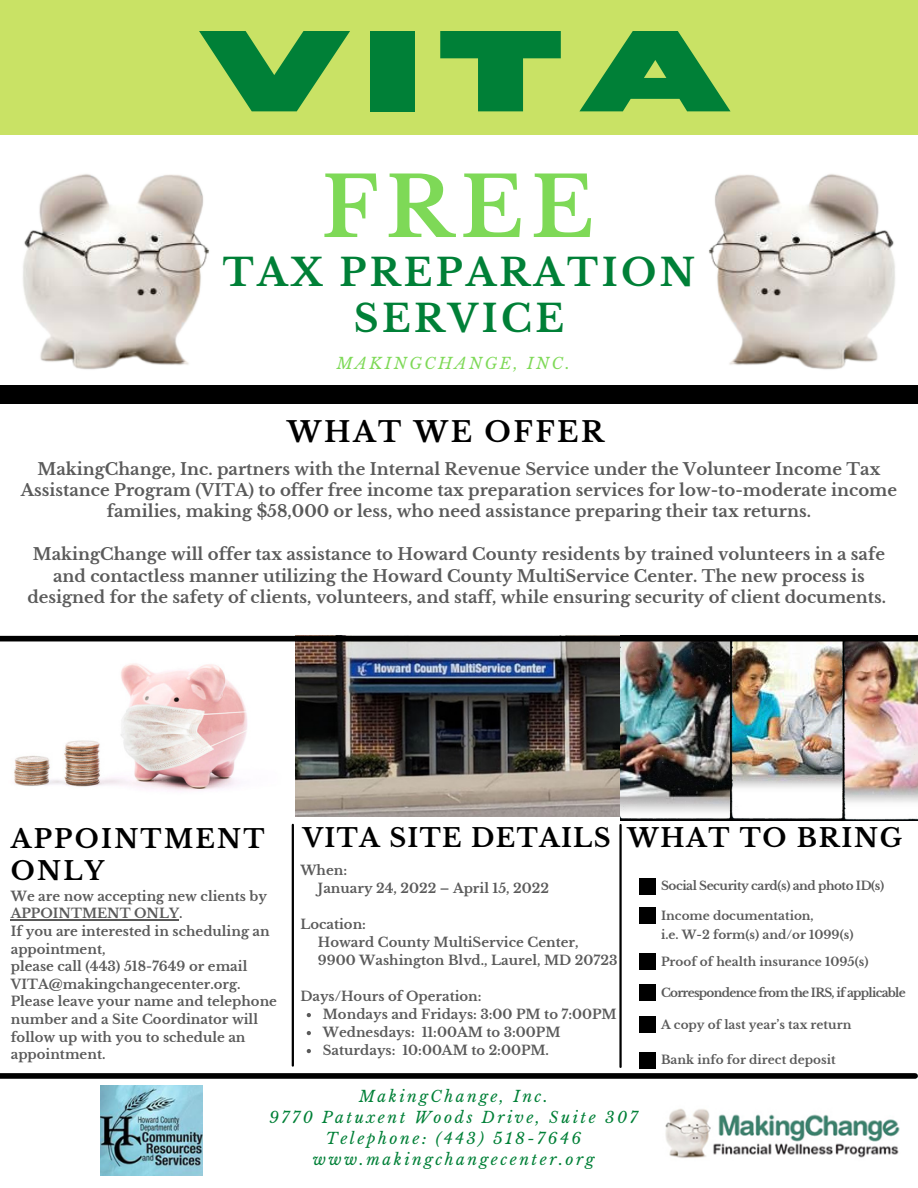
<style>
.page{position:relative;width:918px;height:1188px;background:#fff}
.page>*{position:absolute;margin:0;border:0;box-sizing:border-box;transform-origin:0 0}
.t1{font:900 expanded 112.5px "Bernoru";color:#008037}
.t2{font:700 82.5px "Libre Baskerville";color:#7ed957}
.t3{font:700 37.5px/46.2px "Libre Baskerville";letter-spacing:.09em;color:#008037;text-align:center}
.t4{font:700 28.05px "Libre Baskerville";letter-spacing:.09em;color:#000}
.t5{font:700 25.5px "Libre Baskerville";letter-spacing:.05em;color:#000}
.t6{font:700 25.5px/31.5px "Libre Baskerville";letter-spacing:.09em;color:#000}
.t7{font:700 25.5px "Libre Baskerville";letter-spacing:.07em;color:#000}
.t8{font:700 16.5px/21.3px "Libre Baskerville";color:#000;text-align:center}
.t9{font:italic 15.6px "Libre Baskerville";letter-spacing:.16em;color:#008037}
.t10{font:italic 15.6px "Libre Baskerville";letter-spacing:.16em;color:#7ed957}
.t11{font:700 13.2px/17.7px "Libre Baskerville";color:#000}
.t12{font:700 12px/19px "Libre Baskerville";color:#000}
.t13{font:700 12px "Libre Baskerville";letter-spacing:-.06em;color:#000}
.t14{font:700 12px "Libre Baskerville";letter-spacing:-.035em;color:#000}
</style>
<div class="page">
<div style="left:0;top:0;width:918px;height:135px;background:#c9e265"></div>
<div style="left:0;top:386px;width:918px;height:18px;background:#000"></div>
<img style="left:0;top:641px;width:621px;height:176px">
<div style="left:0;top:1073px;width:915px;height:6px;background:#000"></div>
<img style="left:0;top:174px;width:226px;height:212px">
<img style="left:692px;top:174px;width:226px;height:212px">
<div style="left:639px;top:878px;width:17px;height:17px;background:#000"></div>
<div style="left:639px;top:907px;width:17px;height:17px;background:#000"></div>
<div style="left:639px;top:953px;width:17px;height:17px;background:#000"></div>
<div style="left:639px;top:984px;width:17px;height:17px;background:#000"></div>
<div style="left:639px;top:1016px;width:17px;height:17px;background:#000"></div>
<div style="left:639px;top:1052px;width:17px;height:16px;background:#000"></div>
<img style="left:621px;top:641px;width:297px;height:180px">
<div style="left:0;top:636px;width:918px;height:5px;background:#000"></div>
<img style="left:665px;top:1108px;width:235px;height:50px">
<img style="left:100px;top:1086px;width:103px;height:89px">
<svg style="left:307px;top:1013px;width:4px;height:4px"></svg>
<svg style="left:307px;top:1031px;width:4px;height:4px"></svg>
<svg style="left:307px;top:1049px;width:4px;height:4px"></svg>
<hr style="left:11px;top:919px;width:168px;height:1px;background:#000">
<hr style="left:292px;top:825px;width:2px;height:241px;background:#000">
<hr style="left:619px;top:825px;width:3px;height:242px;background:#000">
<p class="t1" style="left:198px;top:7px;width:536px">VITA</p>
<p class="t2" style="left:322px;top:157px;width:274px">FREE</p>
<p class="t3" style="left:223px;top:249px;width:474px">TAX PREPARATION<br>SERVICE</p>
<p class="t10" style="left:337px;top:354px;width:234px">MAKINGCHANGE, INC.</p>
<p class="t4" style="left:287px;top:415px;width:318px">WHAT WE OFFER</p>
<p class="t8" style="left:21px;top:458px;width:878px">MakingChange, Inc. partners with the Internal Revenue Service under the Volunteer Income Tax<br>Assistance Program (VITA) to offer free income tax preparation services for low-to-moderate income families, making $58,000 or less, who need assistance preparing their tax returns.</p>
<p class="t8" style="left:27px;top:544px;width:860px">MakingChange will offer tax assistance to Howard County residents by trained volunteers in a safe and contactless manner utilizing the Howard County MultiService Center. The new process is designed for the safety of clients, volunteers, and staff, while ensuring security of client documents.</p>
<p class="t6" style="left:11px;top:824px;width:255px">APPOINTMENT<br>ONLY</p>
<p class="t11" style="left:11px;top:887px;width:268px">We are now accepting new clients by<br>APPOINTMENT ONLY.<br>If you are interested in scheduling an appointment,<br>please call (443) 518-7649 or email<br>VITA@makingchangecenter.org.<br>Please leave your name and telephone number and a Site Coordinator will follow up with you to schedule an appointment.</p>
<p class="t5" style="left:303px;top:822px;width:309px">VITA SITE DETAILS</p>
<p class="t11" style="left:318px;top:862px;width:233px;text-indent:-18px">When:<br>January 24, 2022 – April 15, 2022</p>
<p class="t11" style="left:318px;top:916px;width:301px;text-indent:-18px">Location:<br>Howard County MultiService Center,<br>9900 Washington Blvd., Laurel, MD 20723</p>
<p class="t11" style="left:300px;top:988px;width:183px">Days/Hours of Operation:</p>
<p class="t11" style="left:323px;top:1006px;width:295px">Mondays and Fridays: 3:00 PM to 7:00PM<br>Wednesdays: 11:00AM to 3:00PM<br>Saturdays: 10:00AM to 2:00PM.</p>
<p class="t7" style="left:627px;top:822px;width:276px">WHAT TO BRING</p>
<p class="t14" style="left:661px;top:879px;width:225px">Social Security card(s) and photo ID(s)</p>
<p class="t12" style="left:661px;top:906px;width:194px">Income documentation,<br>i.e. W-2 form(s) and/or 1099(s)</p>
<p class="t12" style="left:661px;top:952px;width:209px">Proof of health insurance 1095(s)</p>
<p class="t13" style="left:661px;top:985px;width:246px">Correspondence from the IRS, if applicable</p>
<p class="t12" style="left:661px;top:1015px;width:192px">A copy of last year’s tax return</p>
<p class="t12" style="left:661px;top:1051px;width:176px">Bank info for direct deposit</p>
<p class="t9" style="left:359px;top:1087px;width:190px">MakingChange, Inc.</p>
<p class="t9" style="left:269px;top:1108px;width:370px">9770 Patuxent Woods Drive, Suite 307</p>
<p class="t9" style="left:326px;top:1129px;width:257px">Telephone: (443) 518-7646</p>
<p class="t9" style="left:313px;top:1150px;width:283px">www.makingchangecenter.org</p>
</div>
